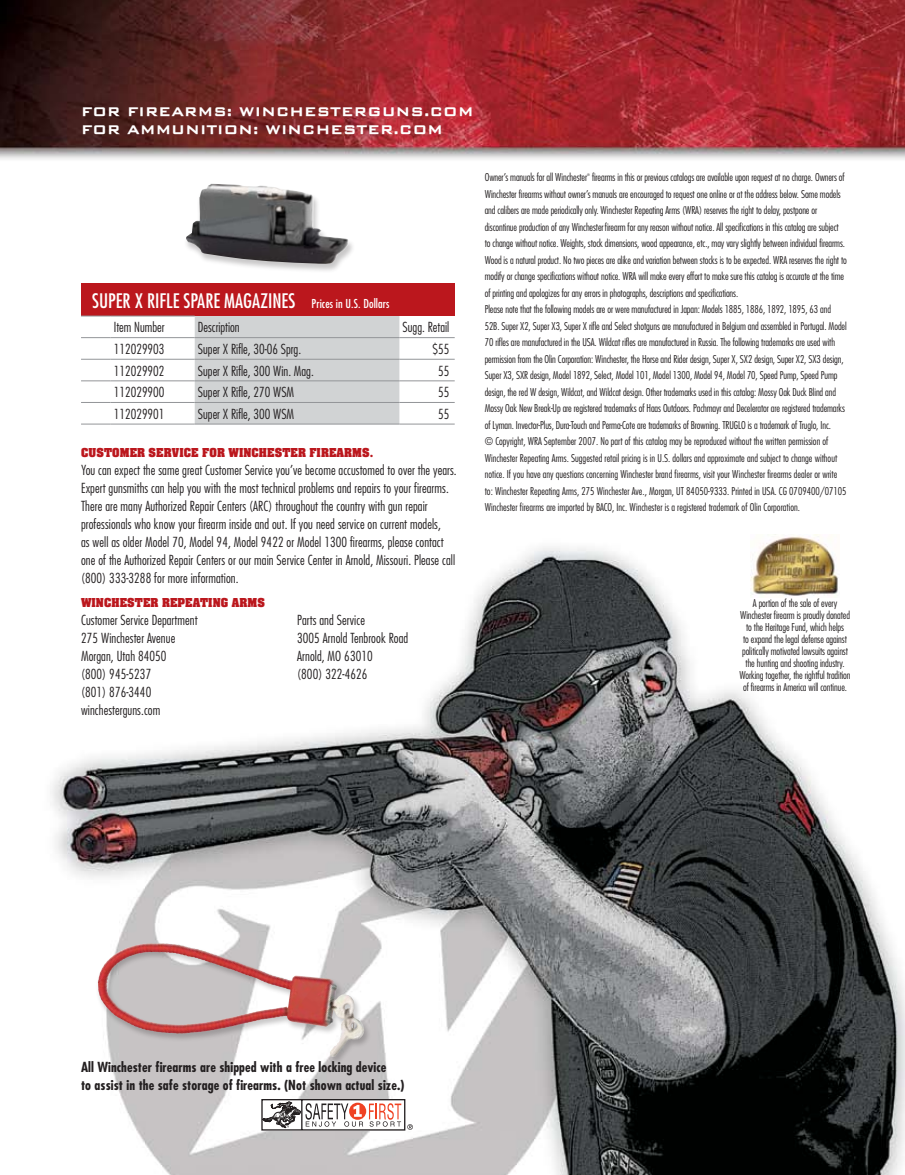
<style>
.page{position:relative;width:905px;height:1175px;background:#fff}
.page>*{position:absolute;margin:0;border:0;box-sizing:border-box;transform-origin:0 0}
.t1{font:condensed 19.5px "Futura";color:#fff}
.t2{font:900 16.5px/18px "Bank Gothic";letter-spacing:.015em;color:#fff}
.t3{font:300 condensed 13.5px/18px "Futura";letter-spacing:.005em;color:#231f20}
.t4{font:700 condensed 13.5px/18px "Futura";letter-spacing:.005em;color:#231f20}
.t5{font:700 13.5px "Aachen D";letter-spacing:.005em;color:#bb171d}
.t6{font:300 condensed 10.5px/16.5px "Futura";letter-spacing:-.01em;color:#231f20}
.t7{font:300 condensed 3.45px "Futura";color:#231f20}
.s1{font-size:12px}
</style>
<div class="page">
<img style="left:0;top:0;width:904px;height:1174px">
<div style="left:81px;top:284px;width:373px;height:32px;background:#bb171d"></div>
<svg style="left:81px;top:316px;width:373px;height:108px"></svg>
<hr style="left:195px;top:337px;width:204px;height:1px;background:#939598">
<hr style="left:399px;top:337px;width:55px;height:1px;background:#939598">
<hr style="left:195px;top:359px;width:204px;height:1px;background:#939598">
<hr style="left:399px;top:359px;width:55px;height:1px;background:#939598">
<hr style="left:195px;top:380px;width:204px;height:1px;background:#939598">
<hr style="left:399px;top:380px;width:55px;height:1px;background:#939598">
<hr style="left:195px;top:402px;width:204px;height:1px;background:#939598">
<hr style="left:399px;top:402px;width:55px;height:1px;background:#939598">
<hr style="left:195px;top:424px;width:204px;height:1px;background:#939598">
<hr style="left:399px;top:424px;width:55px;height:1px;background:#939598">
<hr style="left:81px;top:316px;width:30px;height:1px;background:#939598">
<hr style="left:111px;top:316px;width:84px;height:1px;background:#939598">
<hr style="left:81px;top:337px;width:30px;height:1px;background:#939598">
<hr style="left:111px;top:337px;width:84px;height:1px;background:#939598">
<hr style="left:81px;top:359px;width:30px;height:1px;background:#939598">
<hr style="left:111px;top:359px;width:84px;height:1px;background:#939598">
<hr style="left:81px;top:380px;width:30px;height:1px;background:#939598">
<hr style="left:111px;top:380px;width:84px;height:1px;background:#939598">
<hr style="left:81px;top:402px;width:30px;height:1px;background:#939598">
<hr style="left:111px;top:402px;width:84px;height:1px;background:#939598">
<hr style="left:81px;top:424px;width:30px;height:1px;background:#939598">
<hr style="left:111px;top:424px;width:84px;height:1px;background:#939598">
<div style="left:183px;top:182px;width:173px;height:92px;background:#231f20;opacity:.25"></div>
<img style="left:186px;top:184px;width:162px;height:80px">
<div style="left:94px;top:942px;width:278px;height:124px;background:#231f20;opacity:.25"></div>
<img style="left:97px;top:943px;width:241px;height:91px">
<img style="left:750px;top:535px;width:89px;height:62px">
<svg style="left:261px;top:1098px;width:152px;height:32px"></svg>
<h2 class="t2" style="left:81px;top:102px;width:394px">For firearms: winchesterguns.com<br>For ammunition: winchester.com</h2>
<h1 class="t1" style="left:92px;top:288px;width:16px">Super</h1>
<h1 class="t1" style="left:135px;top:288px;width:256px">X rifle SPARE MAGAZINES <span class="s1">Prices in U.S. Dollars</span></h1>
<p class="t3" style="left:114px;top:318px;width:52px">Item Number</p>
<p class="t3" style="left:198px;top:318px;width:43px">Description</p>
<p class="t3" style="left:402px;top:318px;width:48px">Sugg. Retail</p>
<p class="t3" style="left:114px;top:340px;width:52px">112029903</p>
<p class="t3" style="left:198px;top:340px;width:105px">Super X Rifle, 30-06 Sprg.</p>
<p class="t3" style="left:432px;top:340px;width:18px">$55</p>
<p class="t3" style="left:114px;top:361px;width:52px">112029902</p>
<p class="t3" style="left:198px;top:361px;width:117px">Super X Rifle, 300 Win. Mag.</p>
<p class="t3" style="left:438px;top:361px;width:13px">55</p>
<p class="t3" style="left:114px;top:383px;width:52px">112029900</p>
<p class="t3" style="left:198px;top:383px;width:98px">Super X Rifle, 270 WSM</p>
<p class="t3" style="left:438px;top:383px;width:13px">55</p>
<p class="t3" style="left:114px;top:404px;width:52px">112029901</p>
<p class="t3" style="left:198px;top:404px;width:98px">Super X Rifle, 300 WSM</p>
<p class="t3" style="left:438px;top:404px;width:13px">55</p>
<p class="t5" style="left:81px;top:444px;width:294px">CUSTOMER SERVICE FOR WINCHESTER FIREARMS.</p>
<p class="t3" style="left:81px;top:460px;width:377px">You can expect the same great Customer Service you’ve become accustomed to over the years.<br>Expert gunsmiths can help you with the most technical problems and repairs to your firearms.<br>There are many Authorized Repair Centers (ARC) throughout the country with gun repair professionals who know your firearm inside and out. If you need service on current models,<br>as well as older Model 70, Model 94, Model 9422 or Model 1300 firearms, please contact one of the Authorized Repair Centers or our main Service Center in Arnold, Missouri. Please call (800) 333-3288 for more information.</p>
<p class="t5" style="left:81px;top:595px;width:185px">WINCHESTER REPEATING ARMS</p>
<p class="t3" style="left:81px;top:611px;width:118px">Customer Service Department</p>
<p class="t3" style="left:297px;top:611px;width:69px">Parts and Service</p>
<p class="t3" style="left:81px;top:629px;width:96px">275 Winchester Avenue</p>
<p class="t3" style="left:297px;top:629px;width:113px">3005 Arnold Tenbrook Road</p>
<p class="t3" style="left:81px;top:647px;width:87px">Morgan, Utah 84050</p>
<p class="t3" style="left:297px;top:647px;width:77px">Arnold, MO 63010</p>
<p class="t3" style="left:81px;top:665px;width:72px">(800) 945-5237</p>
<p class="t3" style="left:297px;top:665px;width:72px">(800) 322-4626</p>
<p class="t3" style="left:81px;top:683px;width:81px">(801) 876-3440 winchesterguns.com</p>
<p class="t6" style="left:484px;top:169px;width:361px">Owner’s manuals for all Winchester firearms in this or previous catalogs are available upon request at no charge. Owners of</p>
<p class="t7" style="left:587px;top:173px;width:4px">®</p>
<p class="t6" style="left:484px;top:185px;width:364px">Winchester firearms without owner’s manuals are encouraged to request one online or at the address below. Some models and calibers are made periodically only. Winchester Repeating Arms (WRA) reserves the right to delay, postpone or discontinue production of any Winchesterfirearm for any reason without notice. All specifications in this catalog are subject to change without notice. Weights, stock dimensions, wood appearance, etc., may vary slightly between individual firearms.<br>Wood is a natural product. No two pieces are alike and variation between stocks is to be expected. WRA reserves the right to modify or change specifications without notice. WRA will make every effort to make sure this catalog is accurate at the time of printing and apologizes for any errors in photographs, descriptions and specifications.<br>Please note that the following models are or were manufactured in Japan: Models 1885, 1886, 1892, 1895, 63 and 52B. Super X2, Super X3, Super X rifle and Select shotguns are manufactured in Belgium and assembled in Portugal. Model 70 rifles are manufactured in the USA. Wildcat rifles are manufactured in Russia. The following trademarks are used with permission from the Olin Corporation: Winchester, the Horse and Rider design, Super X, SX2 design, Super X2, SX3 design, Super X3, SXR design, Model 1892, Select, Model 101, Model 1300, Model 94, Model 70, Speed Pump, Speed Pump design, the red W design, Wildcat, and Wildcat design. Other trademarks used in this catalog: Mossy Oak Duck Blind and Mossy Oak New Break-Up are registered trademarks of Haas Outdoors. Pachmayr and Decelerator are registered trademarks of Lyman. Invector-Plus, Dura-Touch and Perma-Cote are trademarks of Browning. TRUGLO is a trademark of Truglo, Inc.<br>© Copyright, WRA September 2007. No part of this catalog may be reproduced without the written permission of Winchester Repeating Arms. Suggested retail pricing is in U.S. dollars and approximate and subject to change without notice. If you have any questions concerning Winchester brand firearms, visit your Winchester firearms dealer or write to: Winchester Repeating Arms, 275 Winchester Ave., Morgan, UT 84050-9333. Printed in USA. CG 0709400/07105<br>Winchester firearms are imported by BACO, Inc. Winchester is a registered trademark of Olin Corporation.</p>
<p class="t6" style="left:739px;top:597px;width:113px;line-height:12px;text-align:center">A portion of the sale of every Winchester firearm is proudly donated to the Heritage Fund, which helps<br>to expand the legal defense against politically motivated lawsuits against the hunting and shooting industry.<br>Working together, the rightful tradition of firearms in America will continue.</p>
<p class="t4" style="left:81px;top:1058px;width:325px">All Winchester firearms are shipped with a free locking device<br>to assist in the safe storage of firearms. (Not shown actual size.)</p>
</div>
